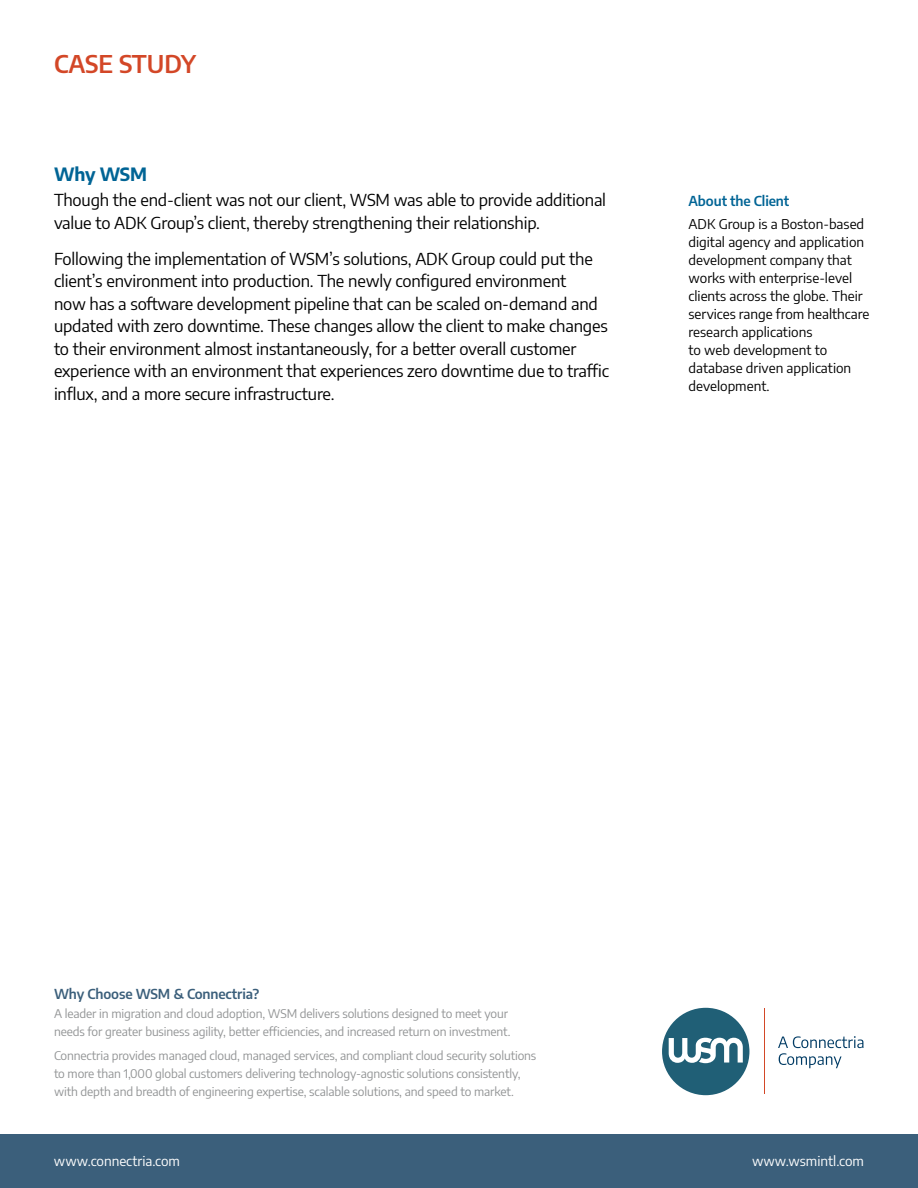
<style>
.page{position:relative;width:918px;height:1188px;background:#fff}
.page>*{position:absolute;margin:0;border:0;box-sizing:border-box;transform-origin:0 0}
.t1{font:600 24px "Encode Sans";color:#d34727}
.t2{font:700 18px "Encode Sans";letter-spacing:-.01em;color:#006495}
.t3{font:16.5px/22.5px "Encode Sans";letter-spacing:-.01em;color:#000}
.t4{font:13.5px/18px "Encode Sans";color:#000}
.t5{font:13.5px "Encode Sans";color:#fff}
.t6{font:600 13.5px "Encode Sans";letter-spacing:-.01em;color:#3b5f7b}
.t7{font:600 13.5px "Encode Sans";letter-spacing:-.01em;color:#006495}
.t8{font:12px/18px "Encode Sans";letter-spacing:-.01em;color:#929495}
</style>
<div class="page">
<div style="left:0;top:1134px;width:918px;height:54px;background:#3b5f7b"></div>
<div style="left:662px;top:1008px;width:87px;height:87px;background:#205f76;border-radius:50%"></div>
<svg style="left:669px;top:1038px;width:74px;height:25px"></svg>
<svg style="left:778px;top:1036px;width:85px;height:32px"></svg>
<hr style="left:764px;top:1009px;width:1px;height:85px;background:#d34727">
<h1 class="t1" style="left:54px;top:46px;width:144px">CASE STUDY</h1>
<p class="t2" style="left:54px;top:160px;width:95px">Why WSM</p>
<p class="t3" style="left:54px;top:188px;width:554px">Though the end-client was not our client, WSM was able to provide additional value to ADK Group’s client, thereby strengthening their relationship.</p>
<p class="t3" style="left:54px;top:247px;width:557px">Following the implementation of WSM’s solutions, ADK Group could put the client’s environment into production. The newly configured environment<br>now has a software development pipeline that can be scaled on-demand and updated with zero downtime. These changes allow the client to make changes to their environment almost instantaneously, for a better overall customer experience with an environment that experiences zero downtime due to traffic influx, and a more secure infrastructure.</p>
<p class="t7" style="left:688px;top:191px;width:102px">About the Client</p>
<p class="t4" style="left:688px;top:215px;width:182px">ADK Group is a Boston-based digital agency and application development company that works with enterprise-level clients across the globe. Their services range from healthcare research applications<br>to web development to database driven application development.</p>
<p class="t6" style="left:54px;top:985px;width:207px">Why Choose WSM &amp; Connectria?</p>
<p class="t8" style="left:54px;top:1004px;width:458px">A leader in migration and cloud adoption, WSM delivers solutions designed to meet your needs for greater business agility, better efficiencies, and increased return on investment.</p>
<p class="t8" style="left:54px;top:1046px;width:484px">Connectria provides managed cloud, managed services, and compliant cloud security solutions to more than 1,000 global customers delivering technology-agnostic solutions consistently, with depth and breadth of engineering expertise, scalable solutions, and speed to market.</p>
<p class="t5" style="left:54px;top:1151px;width:128px">www.connectria.com</p>
<p class="t5" style="left:752px;top:1151px;width:113px">www.wsmintl.com</p>
</div>
